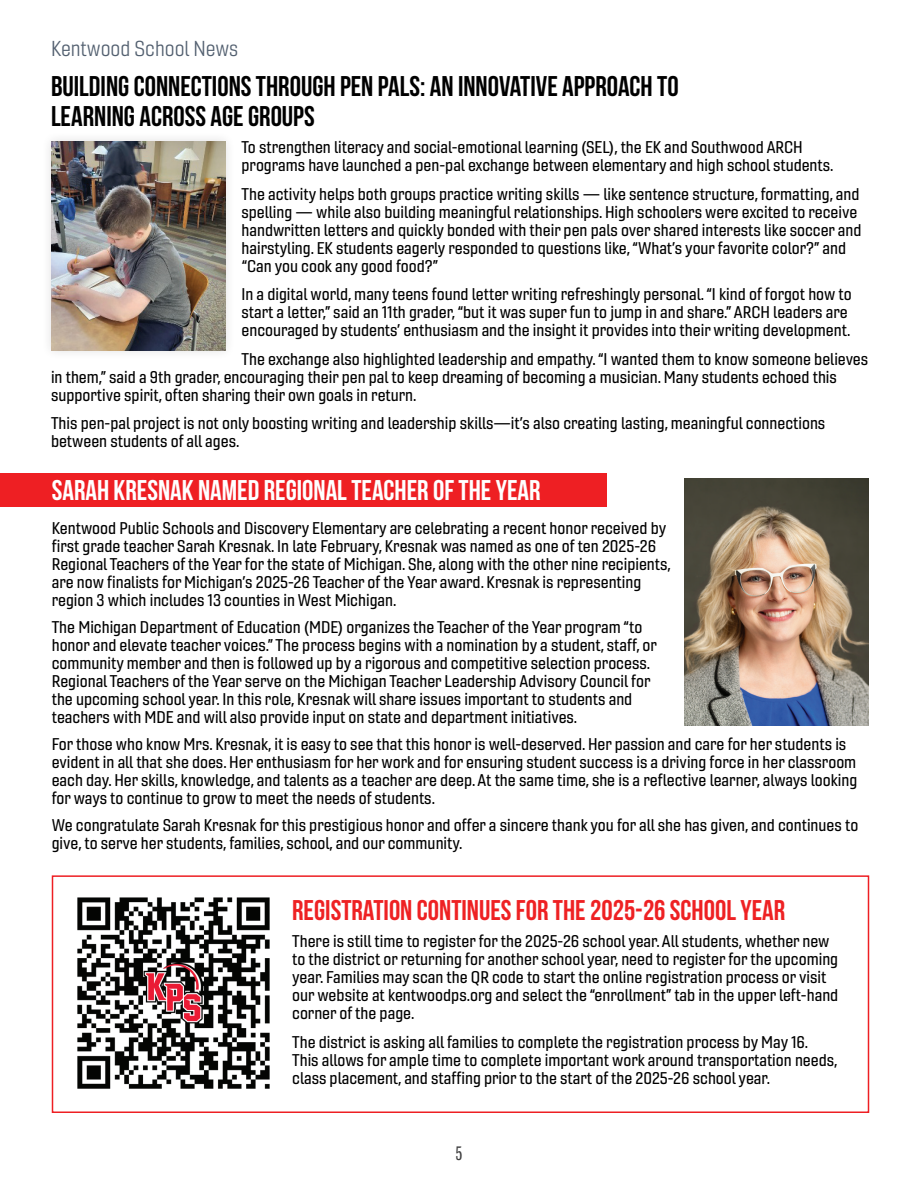
<style>
.page{position:relative;width:918px;height:1188px;background:#fff}
.page>*{position:absolute;margin:0;border:0;box-sizing:border-box;transform-origin:0 0}
.t1{font:28.5px/30px "Bebas Neue";color:#000}
.t2{font:28.5px "Bebas Neue";color:#ee2123}
.t3{font:28.5px "Bebas Neue";color:#fff}
.t4{font:21px "Gineso Nor Boo";color:#536070}
.t5{font:200 18px "Balboa";color:#3e3e3f}
.t6{font:16.5px/18px "Gineso Nor Med";color:#000}
</style>
<div class="page">
<div style="left:0;top:473px;width:606px;height:34px;background:#ee1f23"></div>
<img style="left:684px;top:478px;width:185px;height:248px">
<div style="left:41px;top:131px;width:194px;height:229px;background:#f9f9f9"></div>
<img style="left:51px;top:141px;width:174px;height:209px">
<img style="left:77px;top:897px;width:193px;height:192px">
<div style="left:52px;top:875px;width:817px;height:238px;border:2px solid #ee1f23"></div>
<p class="t4" style="left:51px;top:36px;width:189px">Kentwood School News</p>
<h1 class="t1" style="left:51px;top:71px;width:629px">BUILDING CONNECTIONS THROUGH PEN PALS: AN INNOVATIVE APPROACH TO<br>LEARNING ACROSS AGE GROUPS</h1>
<p class="t6" style="left:242px;top:138px;width:594px">To strengthen literacy and social-emotional learning (SEL), the EK and Southwood ARCH programs have launched a pen-pal exchange between elementary and high school students.</p>
<p class="t6" style="left:242px;top:185px;width:622px">The activity helps both groups practice writing skills — like sentence structure, formatting, and spelling — while also building meaningful relationships. High schoolers were excited to receive handwritten letters and quickly bonded with their pen pals over shared interests like soccer and hairstyling. EK students eagerly responded to questions like, “What’s your favorite color?” and “Can you cook any good food?”</p>
<p class="t6" style="left:242px;top:285px;width:612px">In a digital world, many teens found letter writing refreshingly personal. “I kind of forgot how to start a letter,” said an 11th grader, “but it was super fun to jump in and share.” ARCH leaders are encouraged by students’ enthusiasm and the insight it provides into their writing development.</p>
<p class="t6" style="left:51px;top:350px;width:819px;text-indent:190px">The exchange also highlighted leadership and empathy. “I wanted them to know someone believes in them,” said a 9th grader, encouraging their pen pal to keep dreaming of becoming a musician. Many students echoed this supportive spirit, often sharing their own goals in return.</p>
<p class="t6" style="left:51px;top:414px;width:776px">This pen-pal project is not only boosting writing and leadership skills—it’s also creating lasting, meaningful connections between students of all ages.</p>
<h1 class="t3" style="left:52px;top:474px;width:490px">SARAH KRESNAK NAMED REGIONAL TEACHER OF THE YEAR</h1>
<p class="t6" style="left:52px;top:519px;width:621px">Kentwood Public Schools and Discovery Elementary are celebrating a recent honor received by first grade teacher Sarah Kresnak. In late February, Kresnak was named as one of ten 2025-26<br>Regional Teachers of the Year for the state of Michigan. She, along with the other nine recipients, are now finalists for Michigan’s 2025-26 Teacher of the Year award. Kresnak is representing region 3 which includes 13 counties in West Michigan.</p>
<p class="t6" style="left:52px;top:618px;width:607px">The Michigan Department of Education (MDE) organizes the Teacher of the Year program “to honor and elevate teacher voices.” The process begins with a nomination by a student, staff, or community member and then is followed up by a rigorous and competitive selection process.<br>Regional Teachers of the Year serve on the Michigan Teacher Leadership Advisory Council for the upcoming school year. In this role, Kresnak will share issues important to students and teachers with MDE and will also provide input on state and department initiatives.</p>
<p class="t6" style="left:52px;top:735px;width:807px">For those who know Mrs. Kresnak, it is easy to see that this honor is well-deserved. Her passion and care for her students is evident in all that she does. Her enthusiasm for her work and for ensuring student success is a driving force in her classroom each day. Her skills, knowledge, and talents as a teacher are deep. At the same time, she is a reflective learner, always looking for ways to continue to grow to meet the needs of students.</p>
<p class="t6" style="left:52px;top:816px;width:808px">We congratulate Sarah Kresnak for this prestigious honor and offer a sincere thank you for all she has given, and continues to give, to serve her students, families, school, and our community.</p>
<h1 class="t2" style="left:292px;top:895px;width:495px">REGISTRATION CONTINUES FOR THE 2025-26 SCHOOL YEAR</h1>
<p class="t6" style="left:292px;top:932px;width:548px">There is still time to register for the 2025-26 school year. All students, whether new to the district or returning for another school year, need to register for the upcoming year. Families may scan the QR code to start the online registration process or visit our website at kentwoodps.org and select the “enrollment” tab in the upper left-hand corner of the page.</p>
<p class="t6" style="left:292px;top:1033px;width:547px">The district is asking all families to complete the registration process by May 16.<br>This allows for ample time to complete important work around transportation needs, class placement, and staffing prior to the start of the 2025-26 school year.</p>
<p class="t5" style="left:455px;top:1144px;width:9px">5</p>
</div>
